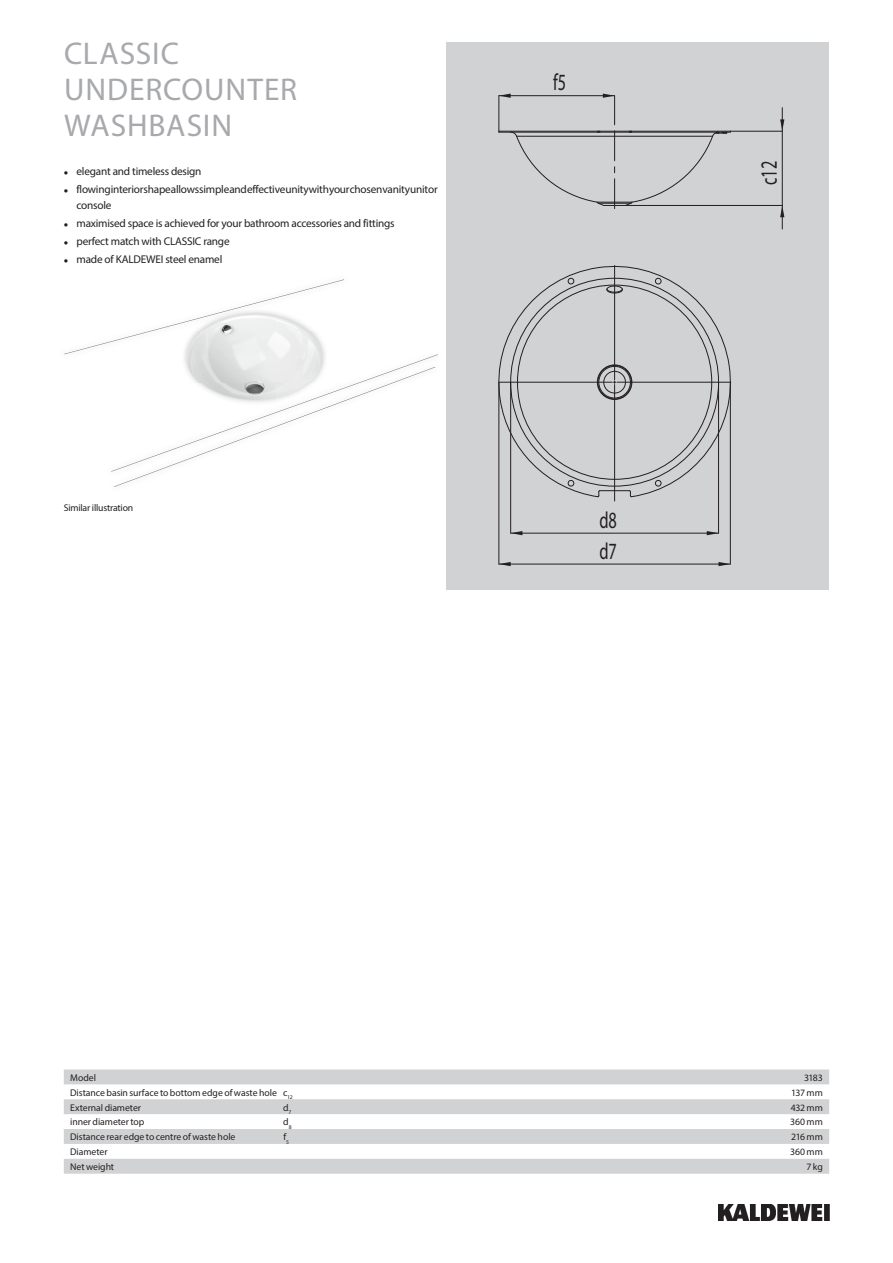
<style>
.page{position:relative;width:893px;height:1263px;background:#fff}
.page>*{position:absolute;margin:0;border:0;box-sizing:border-box;transform-origin:0 0}
.t1{font:31.5px/36px "Myriad Pro";letter-spacing:.03em;color:#a8a9ad}
.t2{font:23.25px "Myriad Pro";color:#231f20;scale:.7 1}
.t3{font:11.25px/15.8px "Myriad Pro";letter-spacing:-.02em;color:#231f20}
.t4{font:9.75px "Myriad Pro";letter-spacing:-.005em;color:#231f20}
.s1{font-size:15.75px}
</style>
<div class="page">
<img style="left:719px;top:1204px;width:110px;height:16px">
<div style="left:446px;top:43px;width:383px;height:547px;background:#d1d2d4"></div>
<svg style="left:498px;top:265px;width:234px;height:232px"></svg>
<svg style="left:655px;top:278px;width:6px;height:6px"></svg>
<svg style="left:568px;top:278px;width:6px;height:6px"></svg>
<svg style="left:568px;top:480px;width:6px;height:6px"></svg>
<svg style="left:655px;top:480px;width:6px;height:6px"></svg>
<svg style="left:597px;top:490px;width:35px;height:7px"></svg>
<svg style="left:606px;top:287px;width:17px;height:6px"></svg>
<div style="left:599px;top:366px;width:32px;height:32px;border:1px solid #231f20;border-radius:50%"></div>
<div style="left:603px;top:371px;width:23px;height:22px;border:1px solid #231f20;border-radius:50%"></div>
<div style="left:597px;top:365px;width:35px;height:35px;border:1px solid #231f20;border-radius:50%"></div>
<div style="left:598px;top:365px;width:34px;height:34px;border:1px solid #231f20;border-radius:50%"></div>
<svg style="left:718px;top:562px;width:12px;height:4px"></svg>
<svg style="left:500px;top:562px;width:11px;height:4px"></svg>
<hr style="left:730px;top:382px;width:1px;height:182px;background:#231f20">
<hr style="left:499px;top:382px;width:1px;height:182px;background:#231f20">
<hr style="left:499px;top:564px;width:231px;height:1px;background:#231f20">
<svg style="left:511px;top:531px;width:11px;height:4px"></svg>
<svg style="left:707px;top:531px;width:11px;height:4px"></svg>
<hr style="left:510px;top:382px;width:1px;height:151px;background:#231f20">
<hr style="left:718px;top:382px;width:1px;height:151px;background:#231f20">
<hr style="left:511px;top:533px;width:207px;height:1px;background:#231f20">
<hr style="left:614px;top:385px;width:1px;height:116px;background:#231f20">
<hr style="left:617px;top:382px;width:114px;height:1px;background:#231f20">
<hr style="left:614px;top:265px;width:1px;height:115px;background:#231f20">
<hr style="left:499px;top:382px;width:113px;height:1px;background:#231f20">
<hr style="left:625px;top:205px;width:157px;height:1px;background:#231f20">
<hr style="left:730px;top:131px;width:52px;height:1px;background:#231f20">
<svg style="left:780px;top:205px;width:4px;height:24px"></svg>
<hr style="left:782px;top:131px;width:1px;height:74px;background:#231f20">
<svg style="left:780px;top:108px;width:4px;height:23px"></svg>
<svg style="left:499px;top:94px;width:232px;height:115px"></svg>
<svg style="left:64px;top:279px;width:374px;height:193px"></svg>
<img style="left:114px;top:447px;width:108px;height:40px">
<svg style="left:64px;top:1069px;width:765px;height:105px;fill:#d1d2d4"></svg>
<h1 class="t1" style="left:64px;top:35px;width:235px">CLASSIC<br>UNDERCOUNTER<br>WASHBASIN</h1>
<p class="t3" style="left:64px;top:163px;width:139px"><span class="s1">•</span> elegant and timeless design</p>
<p class="t3" style="left:77px;top:181px;width:363px;text-indent:-13px"><span class="s1">•</span> flowing interior shape allows simple and effective unity with your chosen vanity unit or console</p>
<p class="t3" style="left:64px;top:215px;width:332px"><span class="s1">•</span> maximised space is achieved for your bathroom accessories and fittings</p>
<p class="t3" style="left:64px;top:233px;width:167px"><span class="s1">•</span> perfect match with CLASSIC range</p>
<p class="t3" style="left:64px;top:251px;width:160px"><span class="s1">•</span> made of KALDEWEI steel enamel</p>
<p class="t4" style="left:64px;top:501px;width:71px">Similar illustration</p>
<h2 class="t2" style="left:553px;top:68px;width:20px">f5</h2>
<h2 class="t2" style="left:599px;top:505px;width:27px">d8</h2>
<h2 class="t2" style="left:599px;top:536px;width:27px">d7</h2>
<h2 class="t2" style="left:755px;top:185px;width:36px;rotate:-90deg">c12</h2>
<p class="t4" style="left:70px;top:1071px;width:27px">Model</p>
<p class="t4" style="left:804px;top:1071px;width:20px">3183</p>
<p class="t4" style="left:70px;top:1086px;width:224px">Distance basin surface to bottom edge of waste hole c<sub>12</sub></p>
<p class="t4" style="left:791px;top:1086px;width:33px">137 mm</p>
<p class="t4" style="left:70px;top:1101px;width:72px">External diameter</p>
<p class="t4" style="left:283px;top:1101px;width:10px">d<sub>7</sub></p>
<p class="t4" style="left:791px;top:1101px;width:34px">432 mm</p>
<p class="t4" style="left:70px;top:1116px;width:76px">inner diameter top</p>
<p class="t4" style="left:283px;top:1116px;width:10px">d<sub>8</sub></p>
<p class="t4" style="left:790px;top:1116px;width:34px">360 mm</p>
<p class="t4" style="left:70px;top:1131px;width:167px">Distance rear edge to centre of waste hole</p>
<p class="t4" style="left:283px;top:1131px;width:7px">f<sub>5</sub></p>
<p class="t4" style="left:791px;top:1131px;width:33px">216 mm</p>
<p class="t4" style="left:70px;top:1146px;width:39px">Diameter</p>
<p class="t4" style="left:790px;top:1146px;width:34px">360 mm</p>
<p class="t4" style="left:70px;top:1161px;width:46px">Net weight</p>
<p class="t4" style="left:806px;top:1161px;width:18px">7 kg</p>
</div>
